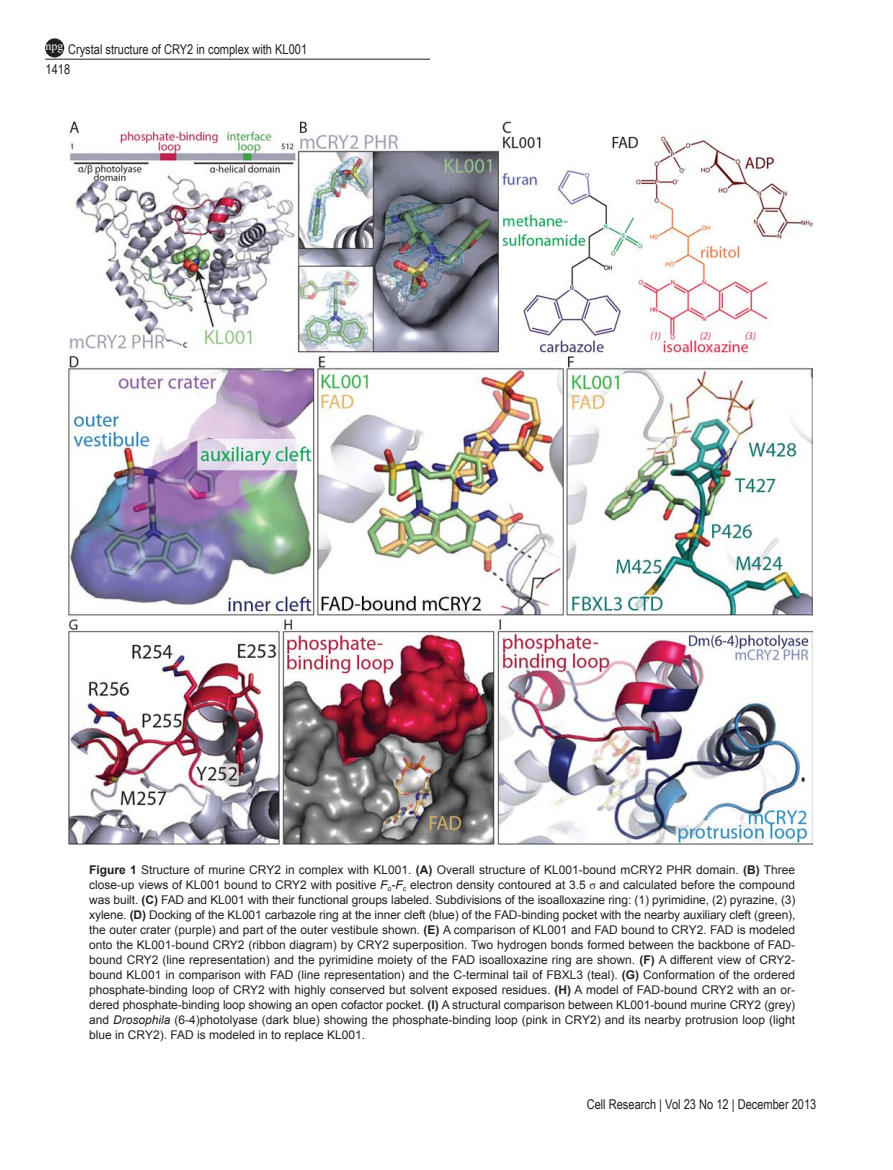
<style>
.page{position:relative;width:893px;height:1170px;background:#fff}
.page>*{position:absolute;margin:0;border:0;box-sizing:border-box;transform-origin:0 0}
.t1{font:13.5px/19.8px "Arial Narrow";color:#231f20}
.t2{font:12px/15px "Arial";color:#231f20;text-align:justify}
.t3{font:12px "Times New Roman";color:#fff}
.s1{font-weight:700}
.s2{font-style:italic}
.s3{font-family:"Times New Roman"}
</style>
<div class="page">
<hr style="left:45px;top:59px;width:385px;height:1px;background:#231f20">
<div style="left:46px;top:39px;width:17px;height:18px;background:#231f20;border-radius:50%"></div>
<div style="left:45px;top:38px;width:19px;height:19px;border:2px solid #231f20;border-radius:50%"></div>
<img style="left:68px;top:120px;width:745px;height:724px">
<p class="t1" style="left:46px;top:39px;width:263px;text-indent:23px">Crystal structure of CRY2 in complex with KL001<br>1418</p>
<p class="t3" style="left:46px;top:38px;width:19px">npg</p>
<p class="t2" style="left:89px;top:862px;width:708px"><span class="s1">Figure 1</span> Structure of murine CRY2 in complex with KL001. <span class="s1">(A)</span> Overall structure of KL001-bound mCRY2 PHR domain. <span class="s1">(B)</span> Three close-up views of KL001 bound to CRY2 with positive <span class="s2">F</span><sub>o</sub><span class="s2">-F</span><sub>c</sub> electron density contoured at 3.5 <span class="s3">σ</span> and calculated before the compound was built. <span class="s1">(C)</span> FAD and KL001 with their functional groups labeled. Subdivisions of the isoalloxazine ring: (1) pyrimidine, (2) pyrazine, (3) xylene. <span class="s1">(D)</span> Docking of the KL001 carbazole ring at the inner cleft (blue) of the FAD-binding pocket with the nearby auxiliary cleft (green), the outer crater (purple) and part of the outer vestibule shown. <span class="s1">(E)</span> A comparison of KL001 and FAD bound to CRY2. FAD is modeled onto the KL001-bound CRY2 (ribbon diagram) by CRY2 superposition. Two hydrogen bonds formed between the backbone of FAD&shy;bound CRY2 (line representation) and the pyrimidine moiety of the FAD isoalloxazine ring are shown. <span class="s1">(F)</span> A different view of CRY2- bound KL001 in comparison with FAD (line representation) and the C-terminal tail of FBXL3 (teal). <span class="s1">(G)</span> Conformation of the ordered phosphate-binding loop of CRY2 with highly conserved but solvent exposed residues. <span class="s1">(H)</span> A model of FAD-bound CRY2 with an or&shy;dered phosphate-binding loop showing an open cofactor pocket. <span class="s1">(I)</span> A structural comparison between KL001-bound murine CRY2 (grey) and <span class="s2">Drosophila</span> (6-4)photolyase (dark blue) showing the phosphate-binding loop (pink in CRY2) and its nearby protrusion loop (light blue in CRY2). FAD is modeled in to replace KL001.</p>
<p class="t1" style="left:587px;top:1093px;width:231px">Cell Research | Vol 23 No 12 | December 2013</p>
</div>
